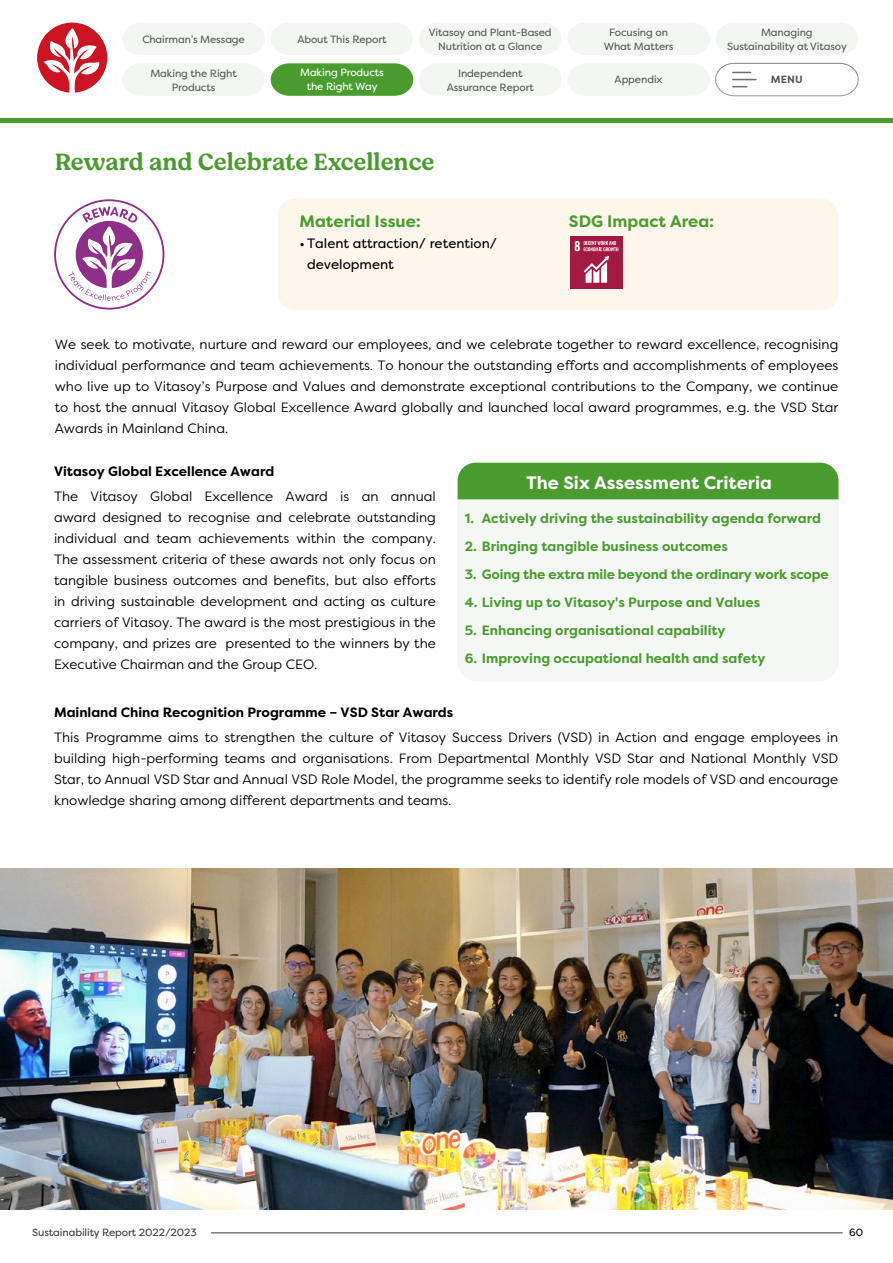
<style>
.page{position:relative;width:893px;height:1263px;background:#fff}
.page>*{position:absolute;margin:0;border:0;box-sizing:border-box;transform-origin:0 0}
.t1{font:500 24px "Moranga";color:#4a9c2f}
.t2{font:700 18px "Filson Pro";color:#fff}
.t3{font:700 16.5px "Filson Pro";color:#4a9c2f}
.t4{font:13.5px/21px "Filson Pro";color:#000;text-align:justify}
.t5{font:700 13.5px "Filson Pro";color:#4a9c2f}
.t6{font:700 13.5px "Filson Pro";color:#000}
.t7{font:13.5px/21px "Filson Pro";color:#000}
.t8{font:10.5px/14.1px "Filson Pro";letter-spacing:-.01em;color:#575756;text-align:center}
.t9{font:10.5px "Filson Pro";letter-spacing:-.01em;color:#3c3c3b}
.t10{font:10.5px/14.1px "Filson Pro";letter-spacing:-.01em;color:#fff;text-align:center}
.t11{font:700 10.5px "Filson Pro";color:#575756}
.t12{font:10.5px "Filson Pro";color:#000}
</style>
<div class="page">
<hr style="left:0;top:118px;width:893px;height:4px;background:#4a9c2f">
<hr style="left:211px;top:1232px;width:631px;height:1px;background:#3c3c3b">
<svg style="left:271px;top:63px;width:142px;height:33px;background:#56a23d"></svg>
<div style="left:123px;top:64px;width:142px;height:32px;background:#f2f7f4"></div>
<div style="left:123px;top:23px;width:142px;height:32px;background:#f2f7f4"></div>
<div style="left:271px;top:23px;width:142px;height:32px;background:#f2f7f4"></div>
<svg style="left:419px;top:23px;width:291px;height:32px"></svg>
<div style="left:716px;top:23px;width:142px;height:32px;background:#f2f7f4"></div>
<svg style="left:37px;top:23px;width:70px;height:70px"></svg>
<svg style="left:419px;top:63px;width:440px;height:34px"></svg>
<div style="left:278px;top:198px;width:560px;height:112px;background:#fdf6eb;border-radius:18px"></div>
<div style="left:457px;top:463px;width:382px;height:219px;background:#f4f8f5;border-radius:21px"></div>
<div style="left:458px;top:463px;width:380px;height:36px;background:#4a9c2f"></div>
<svg style="left:54px;top:199px;width:110px;height:111px"></svg>
<img style="left:0;top:869px;width:893px;height:340px">
<div style="left:570px;top:237px;width:53px;height:52px;background:#a21942"></div>
<svg style="left:575px;top:241px;width:43px;height:42px"></svg>
<p class="t8" style="left:142px;top:32px;width:104px">Chairman’s Message</p>
<p class="t8" style="left:297px;top:32px;width:91px">About This Report</p>
<p class="t10" style="left:300px;top:65px;width:85px">Making Products the Right Way</p>
<p class="t8" style="left:150px;top:66px;width:88px">Making the Right<br>Products</p>
<p class="t8" style="left:429px;top:25px;width:124px">Vitasoy and Plant-Based<br>Nutrition at a Glance</p>
<p class="t8" style="left:447px;top:66px;width:89px">Independent<br>Assurance Report</p>
<p class="t8" style="left:615px;top:72px;width:50px">Appendix</p>
<p class="t8" style="left:604px;top:25px;width:71px">Focusing on<br>What Matters</p>
<p class="t8" style="left:727px;top:25px;width:121px">Managing<br>Sustainability at Vitasoy</p>
<p class="t11" style="left:771px;top:73px;width:33px">MENU</p>
<h1 class="t1" style="left:55px;top:145px;width:381px">Reward and Celebrate Excellence</h1>
<p class="t3" style="left:300px;top:211px;width:123px">Material Issue:</p>
<p class="t7" style="left:307px;top:233px;width:191px;text-indent:-8px">• Talent attraction/ retention/ development</p>
<p class="t3" style="left:569px;top:211px;width:147px">SDG Impact Area:</p>
<p class="t4" style="left:55px;top:333px;width:785px">We seek to motivate, nurture and reward our employees, and we celebrate together to reward excellence, recognising individual performance and team achievements. To honour the outstanding efforts and accomplishments of employees who live up to Vitasoy’s Purpose and Values and demonstrate exceptional contributions to the Company, we continue to host the annual Vitasoy Global Excellence Award globally and launched local award programmes, e.g. the VSD Star Awards in Mainland China.</p>
<p class="t6" style="left:54px;top:462px;width:222px">Vitasoy Global Excellence Award</p>
<p class="t4" style="left:54px;top:485px;width:383px">The Vitasoy Global Excellence Award is an annual award designed to recognise and celebrate outstanding individual and team achievements within the company.<br>The assessment criteria of these awards not only focus on tangible business outcomes and benefits, but also efforts in driving sustainable development and acting as culture carriers of Vitasoy. The award is the most prestigious in the company, and prizes are presented to the winners by the Executive Chairman and the Group CEO.</p>
<h2 class="t2" style="left:526px;top:471px;width:247px">The Six Assessment Criteria</h2>
<p class="t5" style="left:465px;top:510px;width:358px">1. Actively driving the sustainability agenda forward</p>
<p class="t5" style="left:465px;top:538px;width:265px">2. Bringing tangible business outcomes</p>
<p class="t5" style="left:465px;top:566px;width:366px">3. Going the extra mile beyond the ordinary work scope</p>
<p class="t5" style="left:465px;top:594px;width:297px">4. Living up to Vitasoy's Purpose and Values</p>
<p class="t5" style="left:465px;top:622px;width:262px">5. Enhancing organisational capability</p>
<p class="t5" style="left:465px;top:650px;width:302px">6. Improving occupational health and safety</p>
<p class="t6" style="left:54px;top:704px;width:401px">Mainland China Recognition Programme – VSD Star Awards</p>
<p class="t4" style="left:54px;top:726px;width:786px">This Programme aims to strengthen the culture of Vitasoy Success Drivers (VSD) in Action and engage employees in building high-performing teams and organisations. From Departmental Monthly VSD Star and National Monthly VSD Star, to Annual VSD Star and Annual VSD Role Model, the programme seeks to identify role models of VSD and encourage knowledge sharing among different departments and teams.</p>
<p class="t9" style="left:32px;top:1226px;width:166px">Sustainability Report 2022/2023</p>
<p class="t12" style="left:849px;top:1225px;width:15px">60</p>
</div>
